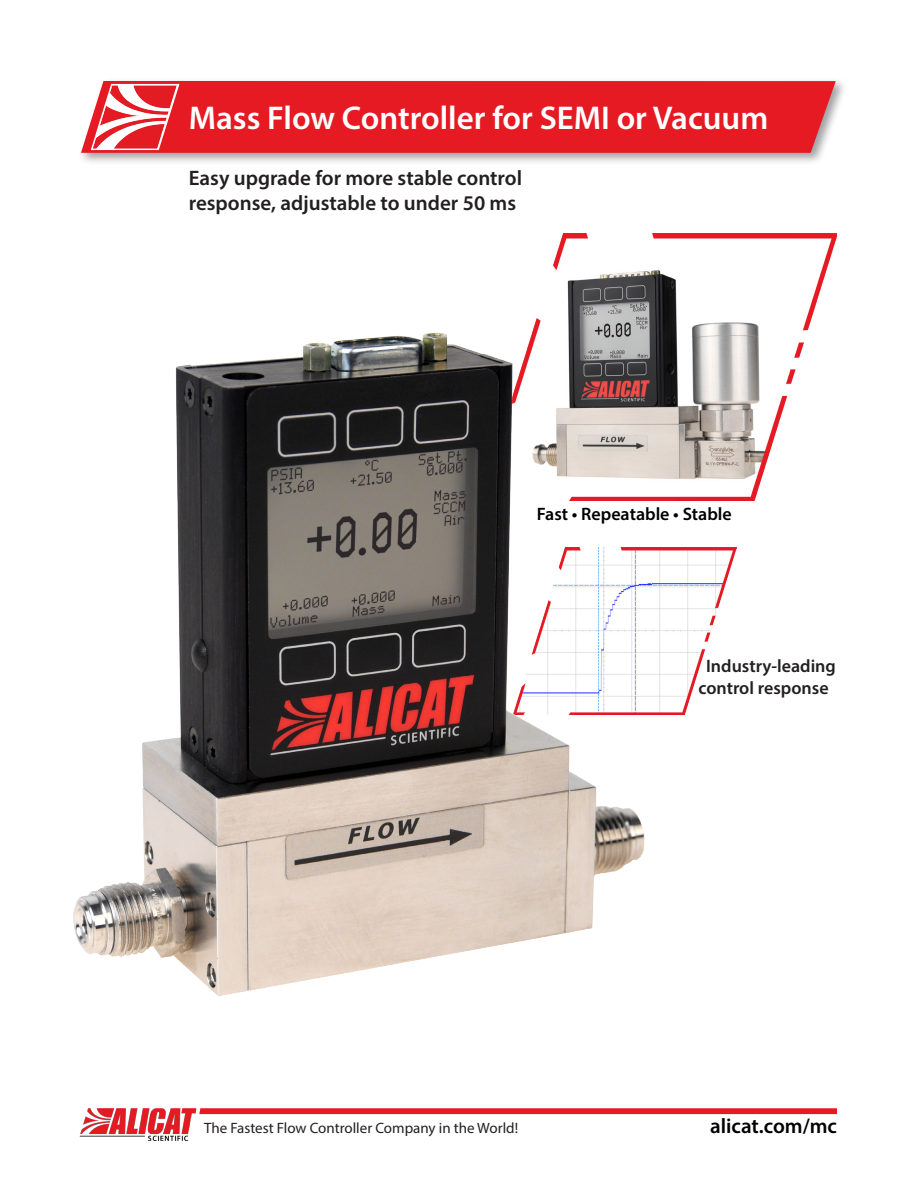
<style>
.page{position:relative;width:918px;height:1188px;background:#fff}
.page>*{position:absolute;margin:0;border:0;box-sizing:border-box;transform-origin:0 0}
.t1{font:600 33px "Myriad Pro";color:#fff}
.t2{font:600 21px/25.2px "Myriad Pro";color:#231f20}
.t3{font:600 21px "Myriad Pro";color:#000}
.t4{font:600 18px "Myriad Pro";color:#231f20}
.t5{font:600 18px "Myriad Pro";color:#000}
.t6{font:15px "Myriad Pro";color:#231f20}
</style>
<div class="page">
<img style="left:553px;top:233px;width:284px;height:267px">
<img style="left:668px;top:548px;width:69px;height:167px">
<img style="left:73px;top:318px;width:595px;height:678px">
<img style="left:79px;top:1108px;width:118px;height:33px">
<div style="left:79px;top:78px;width:769px;height:88px;background:#808284;opacity:.75"></div>
<div style="left:81px;top:81px;width:755px;height:72px;background:#e51a23"></div>
<img style="left:91px;top:84px;width:89px;height:66px">
<svg style="left:199px;top:1108px;width:638px;height:6px;background:#e6242c"></svg>
<p class="t1" style="left:189px;top:96px;width:581px">Mass Flow Controller for SEMI or Vacuum</p>
<p class="t2" style="left:189px;top:165px;width:335px">Easy upgrade for more stable control response, adjustable to under 50 ms</p>
<p class="t5" style="left:537px;top:503px;width:197px">Fast • Repeatable • Stable</p>
<p class="t4" style="left:706px;top:654px;width:131px">Industry-leading</p>
<p class="t4" style="left:698px;top:676px;width:132px">control response</p>
<p class="t6" style="left:204px;top:1119px;width:315px">The Fastest Flow Controller Company in the World!</p>
<p class="t3" style="left:710px;top:1112px;width:128px">alicat.com/mc</p>
</div>
